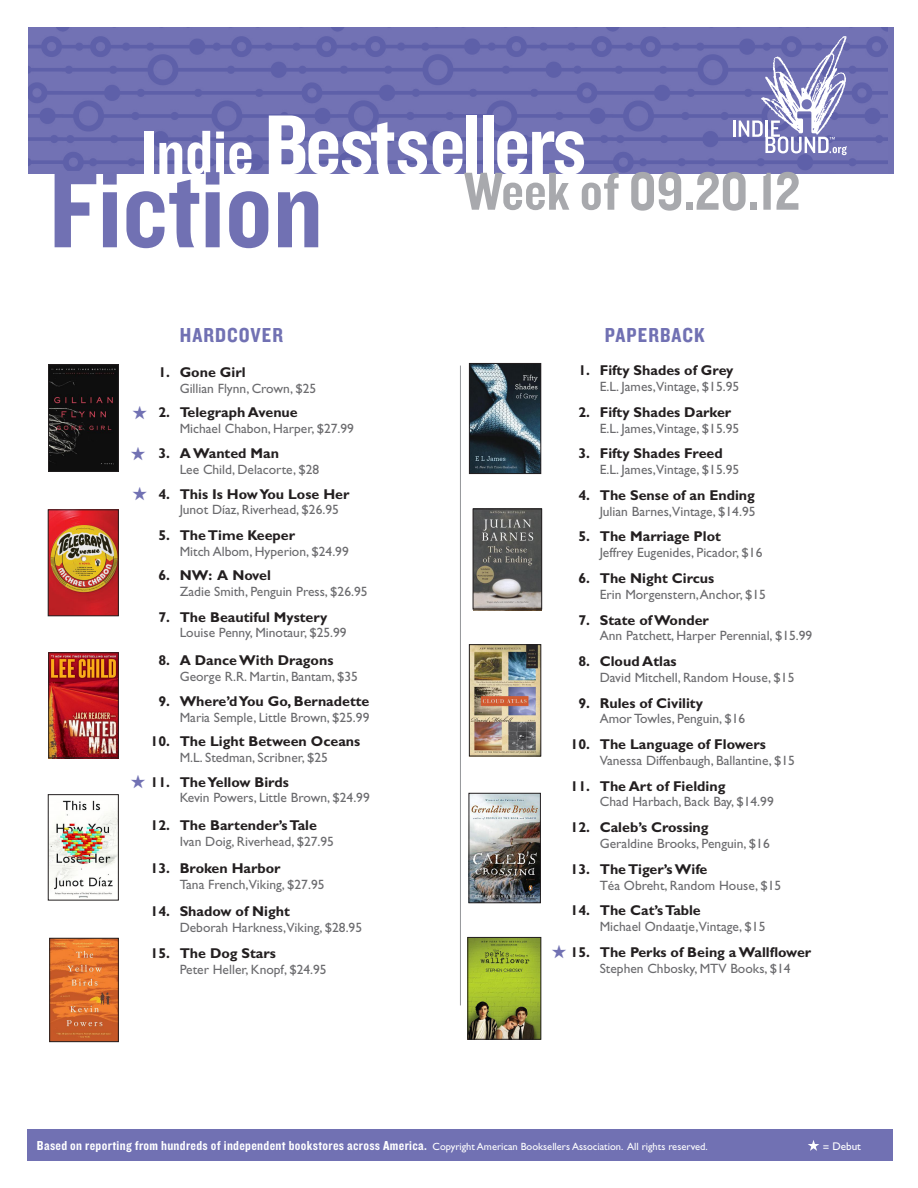
<style>
.page{position:relative;width:918px;height:1188px;background:#fff}
.page>*{position:absolute;margin:0;border:0;box-sizing:border-box;transform-origin:0 0}
.t1{font:114.6px "Knockout 50 Welterweight";color:#7171b3}
.t2{font:88.05px "Knockout 50 Welterweight";letter-spacing:-.03em;color:#fff}
.t3{font:55.5px "Knockout 50 Welterweight";color:#a8a9ad}
.t4{font:21px "Knockout 50 Welterweight";letter-spacing:.05em;color:#7171b3}
.GGTitle{font:700 14.25px "Gill Sans";color:#231f20}
.GGAuthor__Pub__Price{font:13.5px "Gill Sans";color:#6b6b6e}
.t5{font:13.5px "Knockout 50 Welterweight";letter-spacing:.025em;color:#fff}
.t6{font:11.1px "Gill Sans";color:#fff}
.s1{font-size:65.1px}
.s2{font-family:"Gill Sans";font-size:10.5px}
</style>
<div class="page">
<img style="left:50px;top:366px;width:67px;height:104px">
<div style="left:48px;top:364px;width:71px;height:108px;border:1px solid #231f20"></div>
<img style="left:50px;top:512px;width:67px;height:102px">
<div style="left:48px;top:510px;width:71px;height:106px;border:1px solid #231f20"></div>
<img style="left:50px;top:655px;width:67px;height:101px">
<div style="left:48px;top:653px;width:71px;height:105px;border:1px solid #231f20"></div>
<img style="left:51px;top:940px;width:66px;height:100px">
<div style="left:49px;top:938px;width:70px;height:104px;border:1px solid #231f20"></div>
<img style="left:48px;top:800px;width:70px;height:101px">
<div style="left:48px;top:794px;width:71px;height:106px;border:1px solid #231f20"></div>
<img style="left:471px;top:795px;width:68px;height:106px">
<div style="left:469px;top:793px;width:72px;height:110px;border:1px solid #231f20"></div>
<img style="left:470px;top:939px;width:69px;height:98px">
<div style="left:468px;top:937px;width:73px;height:102px;border:1px solid #231f20"></div>
<img style="left:471px;top:365px;width:68px;height:107px">
<div style="left:469px;top:363px;width:72px;height:111px;border:1px solid #231f20"></div>
<img style="left:469px;top:646px;width:72px;height:111px">
<div style="left:469px;top:644px;width:72px;height:112px;border:1px solid #231f20"></div>
<img style="left:473px;top:511px;width:69px;height:99px">
<div style="left:473px;top:509px;width:69px;height:100px;border:1px solid #231f20"></div>
<img style="left:28px;top:27px;width:860px;height:146px">
<hr style="left:460px;top:366px;width:1px;height:639px;background:#939598">
<div style="left:27px;top:1129px;width:866px;height:32px;background:#7171b3"></div>
<hr style="left:733px;top:121px;width:3px;height:16px;background:#fff">
<svg style="left:739px;top:36px;width:108px;height:119px"></svg>
<svg style="left:808px;top:1140px;width:11px;height:11px"></svg>
<p class="t2" style="left:141px;top:90px;width:447px"><span class="s1">Indie</span> Bestsellers</p>
<p class="t1" style="left:49px;top:137px;width:276px">Fiction</p>
<p class="t3" style="left:464px;top:156px;width:338px">Week of 09.20.12</p>
<p class="t4" style="left:180px;top:321px;width:105px">HARDCOVER</p>
<p class="t4" style="left:605px;top:321px;width:101px">PAPERBACK</p>
<p class="GGTitle" style="left:158px;top:364px;width:89px">1. Gone Girl</p>
<p class="GGAuthor__Pub__Price" style="left:180px;top:380px;width:138px">Gillian Flynn, Crown, $25</p>
<p class="GGTitle" style="left:158px;top:404px;width:141px">2. Telegraph Avenue</p>
<p class="GGAuthor__Pub__Price" style="left:180px;top:421px;width:176px">Michael Chabon, Harper, $27.99</p>
<p class="GGTitle" style="left:158px;top:445px;width:122px">3. A Wanted Man</p>
<p class="GGAuthor__Pub__Price" style="left:180px;top:462px;width:141px">Lee Child, Delacorte, $28</p>
<p class="GGTitle" style="left:158px;top:485px;width:193px">4. This Is How You Lose Her</p>
<p class="GGAuthor__Pub__Price" style="left:180px;top:502px;width:161px">Junot Díaz, Riverhead, $26.95</p>
<p class="GGTitle" style="left:158px;top:527px;width:138px">5. The Time Keeper</p>
<p class="GGAuthor__Pub__Price" style="left:180px;top:543px;width:171px">Mitch Albom, Hyperion, $24.99</p>
<p class="GGTitle" style="left:158px;top:567px;width:114px">6. NW: A Novel</p>
<p class="GGAuthor__Pub__Price" style="left:180px;top:584px;width:189px">Zadie Smith, Penguin Press, $26.95</p>
<p class="GGTitle" style="left:158px;top:608px;width:171px">7. The Beautiful Mystery</p>
<p class="GGAuthor__Pub__Price" style="left:180px;top:625px;width:168px">Louise Penny, Minotaur, $25.99</p>
<p class="GGTitle" style="left:158px;top:652px;width:177px">8. A Dance With Dragons</p>
<p class="GGAuthor__Pub__Price" style="left:180px;top:668px;width:180px">George R.R. Martin, Bantam, $35</p>
<p class="GGTitle" style="left:158px;top:693px;width:213px">9. Where’d You Go, Bernadette</p>
<p class="GGAuthor__Pub__Price" style="left:180px;top:710px;width:191px">Maria Semple, Little Brown, $25.99</p>
<p class="GGTitle" style="left:150px;top:733px;width:211px">10. The Light Between Oceans</p>
<p class="GGAuthor__Pub__Price" style="left:180px;top:750px;width:150px">M.L. Stedman, Scribner, $25</p>
<p class="GGTitle" style="left:150px;top:773px;width:140px">11. The Yellow Birds</p>
<p class="GGAuthor__Pub__Price" style="left:180px;top:790px;width:192px">Kevin Powers, Little Brown, $24.99</p>
<p class="GGTitle" style="left:150px;top:817px;width:168px">12. The Bartender’s Tale</p>
<p class="GGAuthor__Pub__Price" style="left:180px;top:833px;width:156px">Ivan Doig, Riverhead, $27.95</p>
<p class="GGTitle" style="left:150px;top:860px;width:132px">13. Broken Harbor</p>
<p class="GGAuthor__Pub__Price" style="left:180px;top:876px;width:146px">Tana French,Viking, $27.95</p>
<p class="GGTitle" style="left:150px;top:903px;width:141px">14. Shadow of Night</p>
<p class="GGAuthor__Pub__Price" style="left:180px;top:920px;width:184px">Deborah Harkness,Viking, $28.95</p>
<p class="GGTitle" style="left:150px;top:945px;width:127px">15. The Dog Stars</p>
<p class="GGAuthor__Pub__Price" style="left:180px;top:961px;width:148px">Peter Heller, Knopf, $24.95</p>
<p class="GGTitle" style="left:578px;top:362px;width:157px">1. Fifty Shades of Grey</p>
<p class="GGAuthor__Pub__Price" style="left:600px;top:379px;width:141px">E.L. James,Vintage, $15.95</p>
<p class="GGTitle" style="left:578px;top:404px;width:154px">2. Fifty Shades Darker</p>
<p class="GGAuthor__Pub__Price" style="left:600px;top:420px;width:141px">E.L. James,Vintage, $15.95</p>
<p class="GGTitle" style="left:578px;top:445px;width:146px">3. Fifty Shades Freed</p>
<p class="GGAuthor__Pub__Price" style="left:600px;top:462px;width:141px">E.L. James,Vintage, $15.95</p>
<p class="GGTitle" style="left:578px;top:487px;width:178px">4. The Sense of an Ending</p>
<p class="GGAuthor__Pub__Price" style="left:600px;top:503px;width:157px">Julian Barnes,Vintage, $14.95</p>
<p class="GGTitle" style="left:578px;top:528px;width:144px">5. The Marriage Plot</p>
<p class="GGAuthor__Pub__Price" style="left:600px;top:545px;width:164px">Jeffrey Eugenides, Picador, $16</p>
<p class="GGTitle" style="left:578px;top:570px;width:137px">6. The Night Circus</p>
<p class="GGAuthor__Pub__Price" style="left:600px;top:586px;width:168px">Erin Morgenstern, Anchor, $15</p>
<p class="GGTitle" style="left:578px;top:611px;width:132px">7. State of Wonder</p>
<p class="GGAuthor__Pub__Price" style="left:600px;top:628px;width:214px">Ann Patchett, Harper Perennial, $15.99</p>
<p class="GGTitle" style="left:578px;top:653px;width:100px">8. Cloud Atlas</p>
<p class="GGAuthor__Pub__Price" style="left:600px;top:670px;width:196px">David Mitchell, Random House, $15</p>
<p class="GGTitle" style="left:578px;top:694px;width:126px">9. Rules of Civility</p>
<p class="GGAuthor__Pub__Price" style="left:600px;top:711px;width:147px">Amor Towles, Penguin, $16</p>
<p class="GGTitle" style="left:571px;top:736px;width:197px">10. The Language of Flowers</p>
<p class="GGAuthor__Pub__Price" style="left:600px;top:753px;width:197px">Vanessa Diffenbaugh, Ballantine, $15</p>
<p class="GGTitle" style="left:571px;top:777px;width:156px">11. The Art of Fielding</p>
<p class="GGAuthor__Pub__Price" style="left:600px;top:794px;width:175px">Chad Harbach, Back Bay, $14.99</p>
<p class="GGTitle" style="left:571px;top:819px;width:140px">12. Caleb’s Crossing</p>
<p class="GGAuthor__Pub__Price" style="left:600px;top:836px;width:172px">Geraldine Brooks, Penguin, $16</p>
<p class="GGTitle" style="left:571px;top:861px;width:138px">13. The Tiger’s Wife</p>
<p class="GGAuthor__Pub__Price" style="left:600px;top:877px;width:183px">Téa Obreht, Random House, $15</p>
<p class="GGTitle" style="left:571px;top:902px;width:132px">14. The Cat’s Table</p>
<p class="GGAuthor__Pub__Price" style="left:600px;top:919px;width:167px">Michael Ondaatje,Vintage, $15</p>
<p class="GGTitle" style="left:571px;top:944px;width:242px">15. The Perks of Being a Wallflower</p>
<p class="GGAuthor__Pub__Price" style="left:600px;top:960px;width:192px">Stephen Chbosky, MTV Books, $14</p>
<p class="t5" style="left:37px;top:1137px;width:673px">Based on reporting from hundreds of independent bookstores across America. <span class="s2">Copyright American Booksellers Association. All rights reserved.</span></p>
<p class="t6" style="left:823px;top:1140px;width:40px">= Debut</p>
</div>
